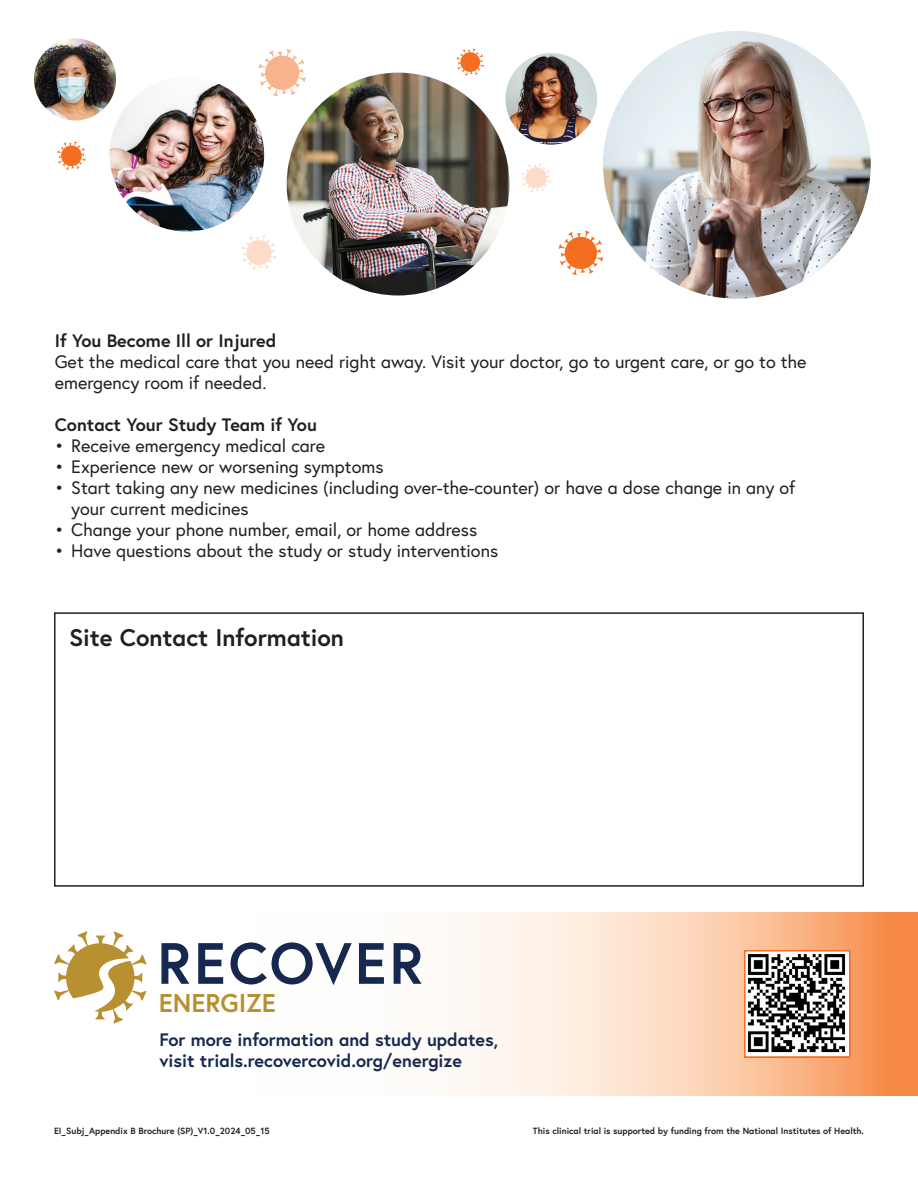
<style>
.page{position:relative;width:918px;height:1188px;background:#fff}
.page>*{position:absolute;margin:0;border:0;box-sizing:border-box;transform-origin:0 0}
.t1{font:700 25.65px "Europa";color:#b88f31}
.t2{font:700 24px "Europa";color:#231f20}
.t3{font:18px/21px "Europa";color:#231f20}
.t4{font:700 18px/21px "Europa";color:#16284f}
.t5{font:700 18px "Europa";color:#231f20}
.t6{font:700 9px "Europa";color:#231f20}
</style>
<div class="page">
<svg style="left:146px;top:912px;width:772px;height:184px"></svg>
<div style="left:54px;top:612px;width:810px;height:275px;border:2px solid #231f20"></div>
<img style="left:34px;top:38px;width:82px;height:82px;border-radius:41px">
<img style="left:110px;top:77px;width:154px;height:155px;border-radius:77px">
<img style="left:287px;top:73px;width:223px;height:222px;border-radius:111px">
<img style="left:505px;top:53px;width:92px;height:92px;border-radius:46px">
<svg style="left:259px;top:49px;width:47px;height:47px"></svg>
<svg style="left:559px;top:231px;width:44px;height:44px"></svg>
<svg style="left:242px;top:235px;width:34px;height:35px"></svg>
<svg style="left:522px;top:163px;width:29px;height:29px"></svg>
<svg style="left:457px;top:49px;width:27px;height:27px"></svg>
<svg style="left:57px;top:142px;width:29px;height:28px"></svg>
<img style="left:603px;top:31px;width:268px;height:268px;border-radius:134px">
<svg style="left:54px;top:931px;width:92px;height:93px"></svg>
<svg style="left:161px;top:943px;width:28px;height:41px"></svg>
<svg style="left:198px;top:943px;width:25px;height:41px"></svg>
<svg style="left:231px;top:942px;width:121px;height:43px"></svg>
<svg style="left:359px;top:943px;width:25px;height:41px"></svg>
<svg style="left:394px;top:943px;width:28px;height:41px"></svg>
<img style="left:747px;top:953px;width:100px;height:102px">
<div style="left:744px;top:950px;width:106px;height:108px;border:2px solid #f36e21"></div>
<h3 class="t5" style="left:55px;top:328px;width:223px">If You Become Ill or Injured</h3>
<p class="t3" style="left:55px;top:351px;width:753px">Get the medical care that you need right away. Visit your doctor, go to urgent care, or go to the emergency room if needed.</p>
<h3 class="t5" style="left:55px;top:412px;width:264px">Contact Your Study Team if You</h3>
<p class="t3" style="left:55px;top:435px;width:272px">• Receive emergency medical care</p>
<p class="t3" style="left:55px;top:456px;width:330px">• Experience new or worsening symptoms</p>
<p class="t3" style="left:71px;top:477px;width:726px;text-indent:-17px">• Start taking any new medicines (including over-the-counter) or have a dose change in any of your current medicines</p>
<p class="t3" style="left:55px;top:519px;width:424px">• Change your phone number, email, or home address</p>
<p class="t3" style="left:55px;top:540px;width:445px">• Have questions about the study or study interventions</p>
<p class="t2" style="left:69px;top:621px;width:277px">Site Contact Information</p>
<h1 class="t1" style="left:159px;top:986px;width:118px">ENERGIZE</h1>
<p class="t4" style="left:159px;top:1029px;width:340px">For more information and study updates, visit trials.recovercovid.org/energize</p>
<p class="t6" style="left:54px;top:1125px;width:217px">EI_Subj_Appendix B Brochure (SP)_V1.0_2024_05_15</p>
<p class="t6" style="left:533px;top:1125px;width:333px">This clinical trial is supported by funding from the National Institutes of Health.</p>
</div>
